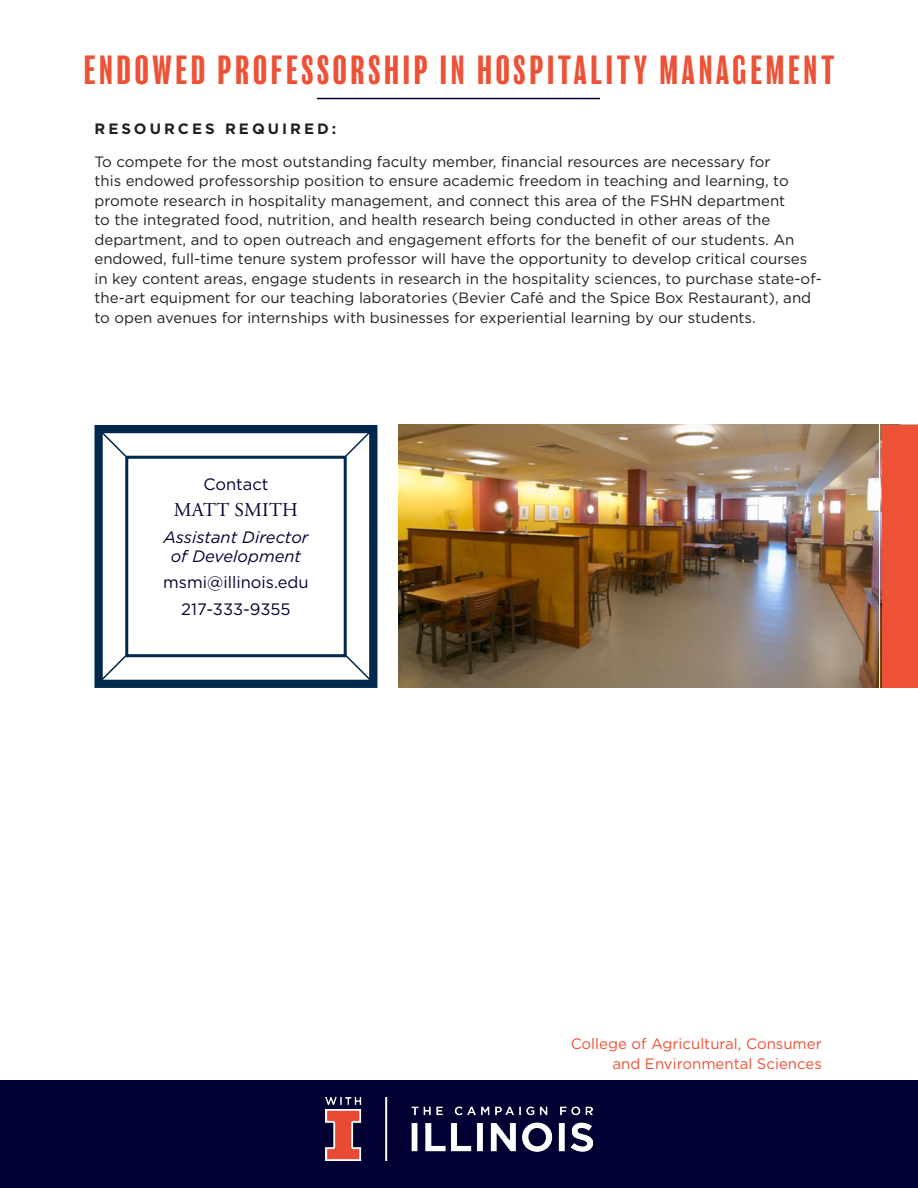
<style>
.page{position:relative;width:918px;height:1188px;background:#fff}
.page>*{position:absolute;margin:0;border:0;box-sizing:border-box;transform-origin:0 0}
.Heading{font:condensed 37.5px "Balboa";letter-spacing:.1em;color:#ed5136}
.Text{font:19.5px "Adobe Garamond Pro";letter-spacing:.015em;color:#000032}
.Text-2{font:16.5px "Gotham HTF";color:#000032}
.Text-3{font:italic 16.5px/19.5px "Gotham HTF";color:#000032;text-align:center}
.Text-4{font:15px/19.5px "Gotham HTF";color:#231f20}
.Text-5{font:15px/19.5px "Gotham HTF";color:#ed5136;text-align:right}
.Subheads{font:700 15px "Gotham HTF";letter-spacing:.2em;color:#231f20}
</style>
<div class="page">
<svg style="left:94px;top:425px;width:284px;height:263px"></svg>
<svg style="left:124px;top:454px;width:224px;height:205px"></svg>
<svg style="left:99px;top:429px;width:29px;height:29px"></svg>
<svg style="left:343px;top:429px;width:30px;height:29px"></svg>
<svg style="left:99px;top:653px;width:29px;height:30px"></svg>
<svg style="left:344px;top:653px;width:29px;height:30px"></svg>
<div style="left:0;top:1080px;width:918px;height:108px;background:#000032"></div>
<img style="left:326px;top:1097px;width:266px;height:64px">
<img style="left:398px;top:425px;width:485px;height:263px">
<hr style="left:879px;top:401px;width:1px;height:312px;background:#fff">
<div style="left:883px;top:425px;width:35px;height:263px;background:#ed5136"></div>
<hr style="left:317px;top:98px;width:283px;height:1px;background:#000032">
<p class="Heading" style="left:84px;top:51px;width:752px">ENDOWED PROFESSORSHIP IN HOSPITALITY MANAGEMENT</p>
<p class="Subheads" style="left:94px;top:120px;width:243px">RESOURCES REQUIRED:</p>
<p class="Text-4" style="left:94px;top:152px;width:729px">To compete for the most outstanding faculty member, financial resources are necessary for<br>this endowed professorship position to ensure academic freedom in teaching and learning, to promote research in hospitality management, and connect this area of the FSHN department<br>to the integrated food, nutrition, and health research being conducted in other areas of the department, and to open outreach and engagement efforts for the benefit of our students. An endowed, full-time tenure system professor will have the opportunity to develop critical courses in key content areas, engage students in research in the hospitality sciences, to purchase state-of&shy;the-art equipment for our teaching laboratories (Bevier Café and the Spice Box Restaurant), and to open avenues for internships with businesses for experiential learning by our students.</p>
<p class="Text-2" style="left:203px;top:475px;width:67px">Contact</p>
<p class="Text" style="left:174px;top:498px;width:126px">MATT SMITH</p>
<p class="Text-3" style="left:163px;top:527px;width:147px">Assistant Director of Development</p>
<p class="Text-2" style="left:163px;top:573px;width:147px">msmi@illinois.edu</p>
<p class="Text-2" style="left:181px;top:600px;width:111px">217-333-9355</p>
<p class="Text-5" style="left:571px;top:1034px;width:253px">College of Agricultural, Consumer and Environmental Sciences</p>
</div>
